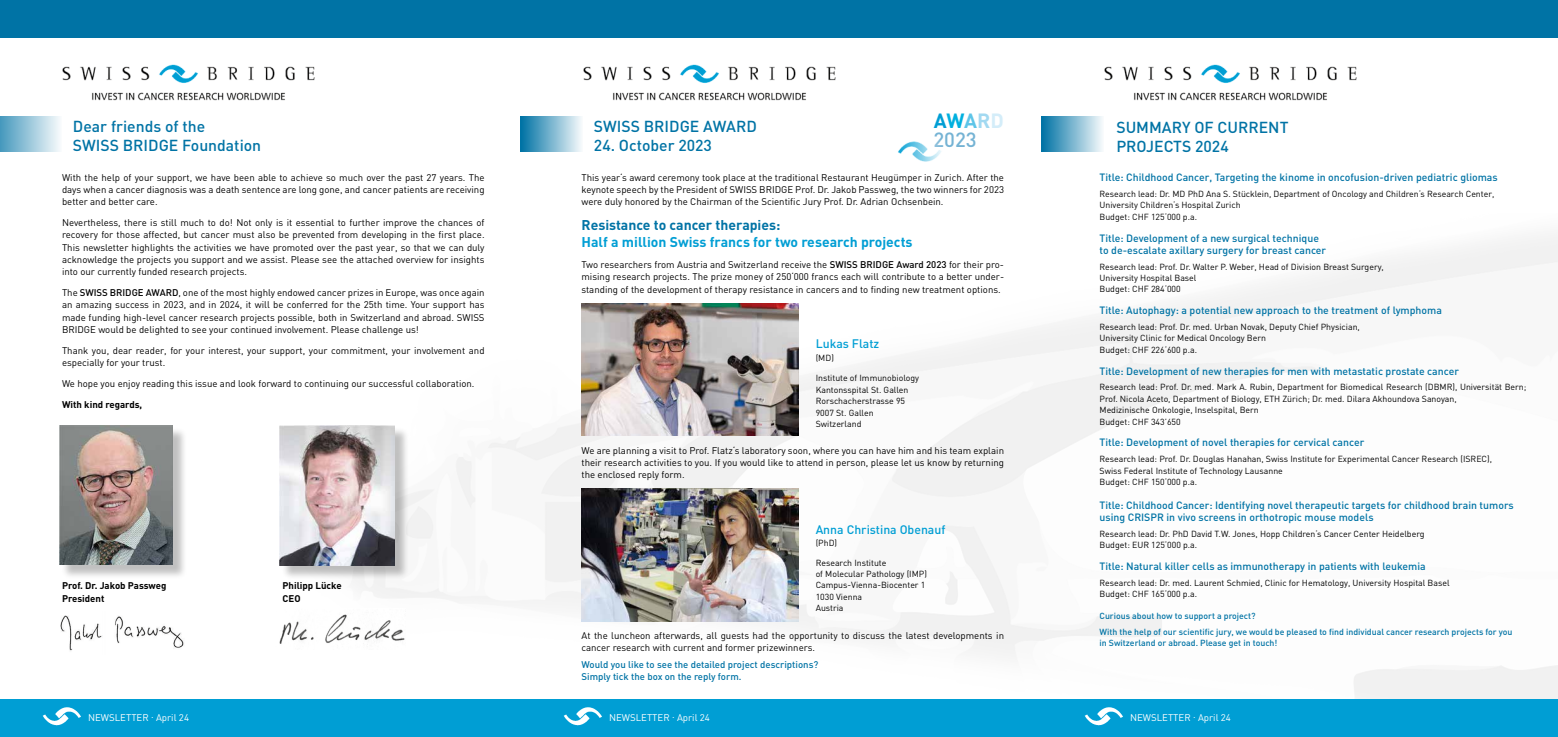
<style>
.page{position:relative;width:1558px;height:737px;background:#fff}
.page>*{position:absolute;margin:0;border:0;box-sizing:border-box;transform-origin:0 0}
.t1{font:500 20.3px/18.9px "DIN";color:#75b3d4}
.t2{font:500 15.75px/18.9px "DIN";color:#0073a5}
.t3{font:700 14px "DIN";color:#009ed4}
.t4{font:700 14px "DIN";color:#0073a5}
.t5{font:500 12.25px "DIN";color:#009ed4}
.t6{font:500 10.5px/12.2px "DIN";color:#0073a5}
.t7{font:9.62px/12.2px "DIN";color:#000;text-align:justify}
.t8{font:500 9.62px/12.2px "DIN";color:#0073a5}
.t9{font:700 9.62px "DIN";color:#000}
.t10{font:9.62px "DIN";color:#fff}
.t11{font:8.75px/11.4px "DIN";color:#000}
.t12{font:500 8.75px/15.8px "DIN";color:#0073a5}
.s1{font-weight:700;color:#009ed4}
.s2{font-weight:700;color:#00b0df}
.s3{font-weight:700;color:#5ec5e8}
.s4{font-weight:700;color:#a2d9f1}
.s5{font-weight:700;color:#d4edf9}
.s6{font-weight:500}
</style>
<div class="page">
<img style="left:279px;top:234px;width:1279px;height:465px">
<div style="left:0;top:0;width:1558px;height:37px;background:#0073a5"></div>
<div style="left:0;top:699px;width:1558px;height:38px;background:#009ed4"></div>
<img style="left:42px;top:707px;width:39px;height:19px">
<img style="left:563px;top:707px;width:39px;height:19px">
<img style="left:1084px;top:707px;width:39px;height:19px">
<img style="left:62px;top:64px;width:253px;height:37px">
<img style="left:583px;top:64px;width:253px;height:37px">
<img style="left:1104px;top:64px;width:253px;height:37px">
<div style="left:0;top:117px;width:62px;height:35px;background:linear-gradient(to right,#4599bd,#f7fafc)"></div>
<div style="left:521px;top:117px;width:62px;height:35px;background:linear-gradient(to right,#0072a4,#f5f9fb)"></div>
<img style="left:898px;top:141px;width:43px;height:21px">
<div style="left:61px;top:427px;width:126px;height:152px;background:#000;opacity:.25"></div>
<img style="left:60px;top:425px;width:112px;height:139px">
<img style="left:60px;top:615px;width:124px;height:36px">
<img style="left:279px;top:609px;width:126px;height:40px">
<div style="left:281px;top:426px;width:128px;height:154px;background:#000;opacity:.25"></div>
<img style="left:280px;top:425px;width:114px;height:140px">
<img style="left:581px;top:304px;width:217px;height:132px">
<img style="left:581px;top:489px;width:217px;height:132px">
<div style="left:1042px;top:117px;width:62px;height:35px;background:linear-gradient(to right,#0072a4,#f5f9fb)"></div>
<h2 class="t2" style="left:73px;top:117px;width:190px">Dear friends of the<br>SWISS BRIDGE Foundation</h2>
<h2 class="t2" style="left:594px;top:117px;width:164px">SWISS BRIDGE AWARD</h2>
<h2 class="t2" style="left:594px;top:136px;width:119px">24. October 2023</h2>
<h1 class="t1" style="left:933px;top:111px;width:72px"><span class="s1">A</span><span class="s2">W</span><span class="s3">A</span><span class="s4">R</span><span class="s5">D<br></span>2023</h1>
<p class="t7" style="left:62px;top:171px;width:424px">With the help of your support, we have been able to achieve so much over the past 27 years. The days when a cancer diagnosis was a death sentence are long gone, and cancer patients are receiving better and better care.</p>
<p class="t7" style="left:62px;top:216px;width:424px">Nevertheless, there is still much to do! Not only is it essential to further improve the chances of recovery for those affected, but cancer must also be prevented from developing in the first place.<br>This newsletter highlights the activities we have promoted over the past year, so that we can duly acknowledge the projects you support and we assist. Please see the attached overview for insights into our currently funded research projects.</p>
<p class="t7" style="left:62px;top:286px;width:424px">The <span class="s6">SWISS BRIDGE AWARD</span>, one of the most highly endowed cancer prizes in Europe, was once again an amazing success in 2023, and in 2024, it will be conferred for the 25th time. Your support has made funding high-level cancer research projects possible, both in Switzerland and abroad. SWISS BRIDGE would be delighted to see your continued involvement. Please challenge us!</p>
<p class="t7" style="left:62px;top:344px;width:424px">Thank you, dear reader, for your interest, your support, your commitment, your involvement and especially for your trust.</p>
<p class="t7" style="left:62px;top:377px;width:414px">We hope you enjoy reading this issue and look forward to continuing our successful collaboration.</p>
<p class="t9" style="left:62px;top:398px;width:82px">With kind regards,</p>
<p class="t9" style="left:62px;top:579px;width:106px">Prof. Dr. Jakob Passweg</p>
<p class="t9" style="left:283px;top:579px;width:61px">Philipp Lücke</p>
<p class="t9" style="left:62px;top:592px;width:44px">President</p>
<p class="t9" style="left:283px;top:592px;width:19px">CEO</p>
<p class="t7" style="left:581px;top:171px;width:424px">This year‘s award ceremony took place at the traditional Restaurant Heugümper in Zurich. After the keynote speech by the President of SWISS BRIDGE Prof. Dr. Jakob Passweg, the two winners for 2023 were duly honored by the Chairman of the Scientific Jury Prof. Dr. Adrian Ochsenbein.</p>
<h3 class="t4" style="left:581px;top:216px;width:200px">Resistance to cancer therapies:</h3>
<h3 class="t3" style="left:581px;top:233px;width:333px">Half a million Swiss francs for two research projects</h3>
<p class="t7" style="left:581px;top:258px;width:424px">Two researchers from Austria and Switzerland receive the <span class="s6">SWISS BRIDGE Award 2023</span> for their pro&shy;mising research projects. The prize money of 250‘000 francs each will contribute to a better under&shy;standing of the development of therapy resistance in cancers and to finding new treatment options.</p>
<p class="t5" style="left:816px;top:336px;width:65px">Lukas Flatz</p>
<p class="t11" style="left:816px;top:352px;width:20px">(MD)</p>
<p class="t11" style="left:816px;top:372px;width:105px">Institute of Immunobiology<br>Kantonsspital St. Gallen<br>Rorschacherstrasse 95<br>9007 St. Gallen<br>Switzerland</p>
<p class="t7" style="left:581px;top:444px;width:424px">We are planning a visit to Prof. Flatz‘s laboratory soon, where you can have him and his team explain their research activities to you. If you would like to attend in person, please let us know by returning the enclosed reply form.</p>
<p class="t5" style="left:815px;top:522px;width:131px">Anna Christina Obenauf</p>
<p class="t11" style="left:815px;top:536px;width:23px">(PhD)</p>
<p class="t11" style="left:815px;top:556px;width:113px">Research Institute<br>of Molecular Pathology (IMP)<br>Campus-Vienna-Biocenter 1<br>1030 Vienna<br>Austria</p>
<p class="t7" style="left:581px;top:629px;width:424px">At the luncheon afterwards, all guests had the opportunity to discuss the latest developments in cancer research with current and former prizewinners.</p>
<p class="t8" style="left:581px;top:658px;width:238px">Would you like to see the detailed project descriptions?<br>Simply tick the box on the reply form.</p>
<h2 class="t2" style="left:1116px;top:117px;width:174px">SUMMARY OF CURRENT<br>PROJECTS 2024</h2>
<p class="t6" style="left:1099px;top:171px;width:400px">Title: Childhood Cancer, Targeting the kinome in oncofusion-driven pediatric gliomas</p>
<p class="t11" style="left:1099px;top:188px;width:396px">Research lead: Dr. MD PhD Ana S. Stücklein, Department of Oncology and Children‘s Research Center,<br>University Children‘s Hospital Zurich<br>Budget: CHF 125‘000 p.a.</p>
<p class="t6" style="left:1099px;top:231px;width:228px">Title: Development of a new surgical technique to de-escalate axillary surgery for breast cancer</p>
<p class="t11" style="left:1099px;top:260px;width:286px">Research lead: Prof. Dr. Walter P. Weber, Head of Division Breast Surgery,<br>University Hospital Basel<br>Budget: CHF 284‘000</p>
<p class="t6" style="left:1099px;top:304px;width:344px">Title: Autophagy: a potential new approach to the treatment of lymphoma</p>
<p class="t11" style="left:1099px;top:321px;width:262px">Research lead: Prof. Dr. med. Urban Novak, Deputy Chief Physician,<br>University Clinic for Medical Oncology Bern<br>Budget: CHF 226‘600 p.a.</p>
<p class="t6" style="left:1099px;top:364px;width:361px">Title: Development of new therapies for men with metastatic prostate cancer</p>
<p class="t11" style="left:1099px;top:381px;width:428px">Research lead: Prof. Dr. med. Mark A. Rubin, Department for Biomedical Research (DBMR), Universität Bern; Prof. Nicola Aceto, Department of Biology, ETH Zürich; Dr. med. Dilara Akhoundova Sanoyan,<br>Medizinische Onkologie, Inselspital, Bern<br>Budget: CHF 343’650</p>
<p class="t6" style="left:1099px;top:436px;width:266px">Title: Development of novel therapies for cervical cancer</p>
<p class="t11" style="left:1099px;top:453px;width:394px">Research lead: Prof. Dr. Douglas Hanahan, Swiss Institute for Experimental Cancer Research (ISREC),<br>Swiss Federal Institute of Technology Lausanne<br>Budget: CHF 150‘000 p.a.</p>
<p class="t6" style="left:1099px;top:498px;width:416px">Title: Childhood Cancer: Identifying novel therapeutic targets for childhood brain tumors using CRISPR in vivo screens in orthotropic mouse models</p>
<p class="t11" style="left:1099px;top:527px;width:326px">Research lead: Dr. PhD David T.W. Jones, Hopp Children‘s Cancer Center Heidelberg<br>Budget: EUR 125‘000 p.a.</p>
<p class="t6" style="left:1099px;top:559px;width:328px">Title: Natural killer cells as immunotherapy in patients with leukemia</p>
<p class="t11" style="left:1099px;top:576px;width:352px">Research lead: Dr. med. Laurent Schmied, Clinic for Hematology, University Hospital Basel<br>Budget: CHF 165‘000 p.a.</p>
<p class="t12" style="left:1099px;top:607px;width:414px">Curious about how to support a project?<br>With the help of our scientific jury, we would be pleased to find individual cancer research projects for you</p>
<p class="t12" style="left:1099px;top:634px;width:179px">in Switzerland or abroad. Please get in touch!</p>
<p class="t10" style="left:88px;top:711px;width:107px">NEWSLETTER MÄRZ 24</p>
<p class="t10" style="left:151px;top:711px;width:39px">. April 24</p>
<p class="t10" style="left:609px;top:711px;width:102px">NEWSLETTER . April 24</p>
<p class="t10" style="left:1130px;top:711px;width:102px">NEWSLETTER . April 24</p>
</div>
